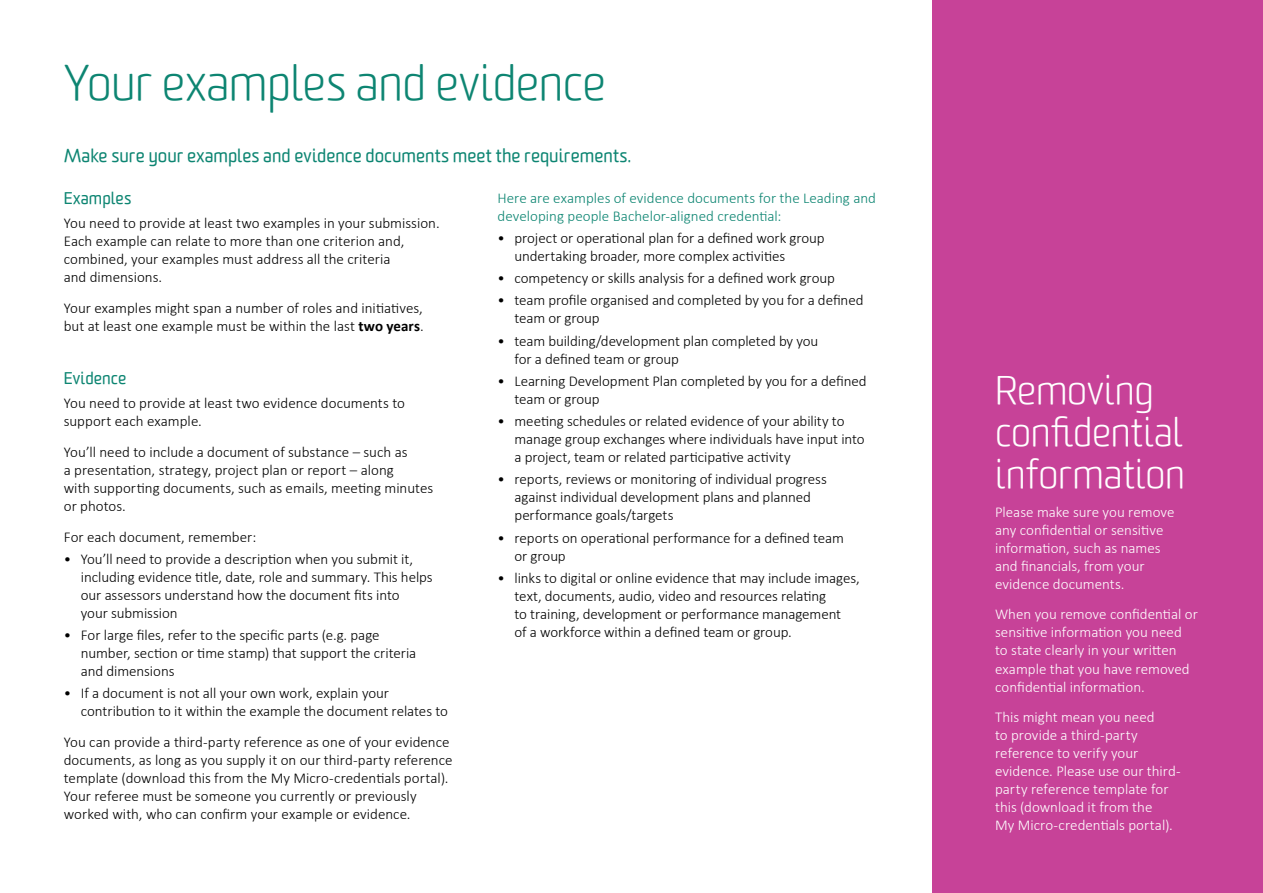
<style>
.page{position:relative;width:1263px;height:893px;background:#fff}
.page>*{position:absolute;margin:0;border:0;box-sizing:border-box;transform-origin:0 0}
.t1{font:300 48px "Worldly";letter-spacing:-.01em;color:#0d8572}
.t2{font:300 39px/42px "Worldly";color:#fff}
.t3{font:18px "Worldly";color:#0d8572}
.t4{font:16.5px "Worldly";letter-spacing:.005em;color:#0d8572}
.t5{font:300 15px/18px "Calibri";letter-spacing:-.005em;color:#000}
.t6{font:300 15px/18px "Calibri";color:#fff}
.t7{font:300 15px/18px "Calibri";color:#0d8572}
.s1{font-weight:700}
</style>
<div class="page">
<div style="left:932px;top:0;width:330px;height:893px;background:#c74298"></div>
<h1 class="t1" style="left:64px;top:55px;width:544px">Your examples and evidence</h1>
<p class="t3" style="left:64px;top:145px;width:569px">Make sure your examples and evidence documents meet the requirements.</p>
<p class="t4" style="left:64px;top:188px;width:69px">Examples</p>
<p class="t5" style="left:64px;top:214px;width:377px">You need to provide at least two examples in your submission.<br>Each example can relate to more than one criterion and, combined, your examples must address all the criteria<br>and dimensions.</p>
<p class="t5" style="left:64px;top:299px;width:361px">Your examples might span a number of roles and initiatives, but at least one example must be within the last <span class="s1">two years</span>.</p>
<p class="t4" style="left:64px;top:368px;width:64px">Evidence</p>
<p class="t5" style="left:64px;top:394px;width:343px">You need to provide at least two evidence documents to support each example.</p>
<p class="t5" style="left:64px;top:443px;width:371px">You’ll need to include a document of substance – such as<br>a presentation, strategy, project plan or report – along<br>with supporting documents, such as emails, meeting minutes or photos.</p>
<p class="t5" style="left:64px;top:527px;width:194px">For each document, remember:</p>
<p class="t5" style="left:81px;top:550px;width:353px;text-indent:-17px">• You’ll need to provide a description when you submit it, including evidence title, date, role and summary. This helps our assessors understand how the document fits into<br>your submission</p>
<p class="t5" style="left:81px;top:626px;width:337px;text-indent:-17px">• For large files, refer to the specific parts (e.g. page number, section or time stamp) that support the criteria and dimensions</p>
<p class="t5" style="left:81px;top:684px;width:369px;text-indent:-17px">• If a document is not all your own work, explain your contribution to it within the example the document relates to</p>
<p class="t5" style="left:64px;top:733px;width:390px">You can provide a third-party reference as one of your evidence documents, as long as you supply it on our third-party reference template (download this from the My Micro-credentials portal).<br>Your referee must be someone you currently or previously worked with, who can confirm your example or evidence.</p>
<p class="t7" style="left:497px;top:188px;width:380px">Here are examples of evidence documents for the Leading and developing people Bachelor-aligned credential:</p>
<p class="t5" style="left:514px;top:229px;width:312px;text-indent:-17px">• project or operational plan for a defined work group undertaking broader, more complex activities</p>
<p class="t5" style="left:497px;top:269px;width:339px">• competency or skills analysis for a defined work group</p>
<p class="t5" style="left:514px;top:291px;width:350px;text-indent:-17px">• team profile organised and completed by you for a defined team or group</p>
<p class="t5" style="left:514px;top:331px;width:305px;text-indent:-17px">• team building/development plan completed by you for a defined team or group</p>
<p class="t5" style="left:514px;top:372px;width:354px;text-indent:-17px">• Learning Development Plan completed by you for a defined team or group</p>
<p class="t5" style="left:514px;top:412px;width:352px;text-indent:-17px">• meeting schedules or related evidence of your ability to manage group exchanges where individuals have input into a project, team or related participative activity</p>
<p class="t5" style="left:514px;top:470px;width:314px;text-indent:-17px">• reports, reviews or monitoring of individual progress against individual development plans and planned performance goals/targets</p>
<p class="t5" style="left:514px;top:528px;width:331px;text-indent:-17px">• reports on operational performance for a defined team or group</p>
<p class="t5" style="left:514px;top:569px;width:347px;text-indent:-17px">• links to digital or online evidence that may include images, text, documents, audio, video and resources relating<br>to training, development or performance management<br>of a workforce within a defined team or group.</p>
<h2 class="t2" style="left:995px;top:370px;width:191px">Removing confidential information</h2>
<p class="t6" style="left:995px;top:503px;width:181px">Please make sure you remove any confidential or sensitive information, such as names and financials, from your evidence documents.</p>
<p class="t6" style="left:995px;top:605px;width:204px">When you remove confidential or sensitive information you need to state clearly in your written example that you have removed confidential information.</p>
<p class="t6" style="left:995px;top:708px;width:187px">This might mean you need<br>to provide a third-party reference to verify your evidence. Please use our third&shy;party reference template for this (download it from the<br>My Micro‑credentials portal).</p>
</div>
